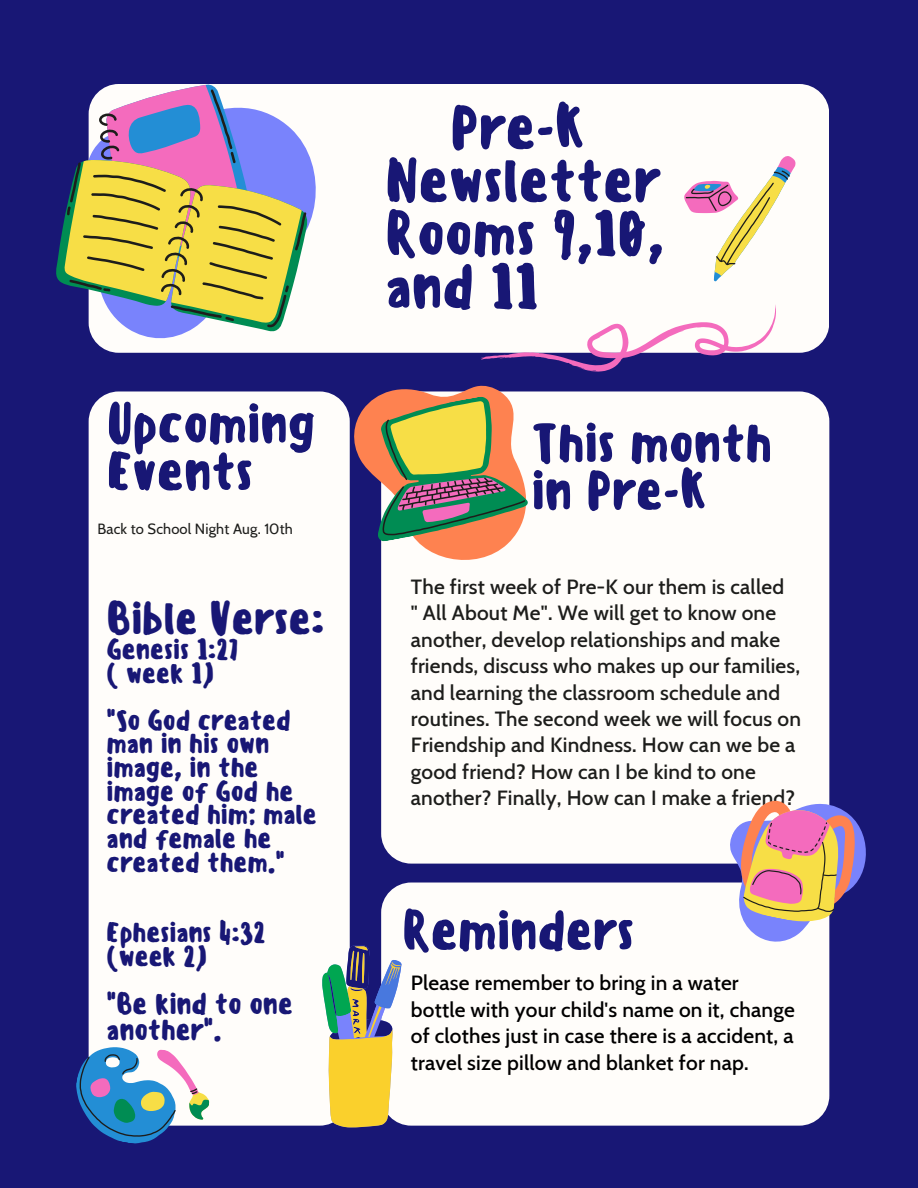
<style>
.page{position:relative;width:918px;height:1188px;background:#181775}
.page>*{position:absolute;margin:0;border:0;box-sizing:border-box;transform-origin:0 0}
.t1{font:500 59.1px/53.1px "Sensei";letter-spacing:-.025em;color:#181775}
.t2{font:500 52.95px/47.4px "Sensei";letter-spacing:-.025em;color:#181775}
.t3{font:500 43.95px "Sensei";letter-spacing:-.025em;color:#181775}
.t4{font:500 28.95px/25.8px "Sensei";letter-spacing:-.025em;color:#181775}
.t5{font:500 27.45px/23.7px "Sensei";letter-spacing:-.025em;color:#181775}
.t6{font:500 21px/26.4px "Cabin";letter-spacing:.01em;color:#1d1d1b}
.t7{font:500 21px/26.4px "Cabin";letter-spacing:.01em;color:#000}
.t8{font:14.7px "Cabin";letter-spacing:.01em;color:#1d1d1b}
</style>
<div class="page">
<div style="left:89px;top:84px;width:740px;height:269px;background:#fffdfa;border-radius:30px"></div>
<div style="left:381px;top:391px;width:448px;height:473px;background:#fffdfa;border-radius:30px"></div>
<div style="left:89px;top:391px;width:261px;height:735px;background:#fffdfa;border-radius:30px"></div>
<svg style="left:325px;top:352px;width:254px;height:248px"></svg>
<svg style="left:357px;top:392px;width:174px;height:151px"></svg>
<svg style="left:90px;top:149px;width:276px;height:243px"></svg>
<svg style="left:56px;top:160px;width:252px;height:172px"></svg>
<svg style="left:64px;top:84px;width:153px;height:239px"></svg>
<svg style="left:67px;top:89px;width:239px;height:238px"></svg>
<svg style="left:477px;top:305px;width:299px;height:67px"></svg>
<svg style="left:684px;top:156px;width:111px;height:126px"></svg>
<div style="left:381px;top:883px;width:448px;height:243px;background:#fffdfa;border-radius:30px"></div>
<svg style="left:322px;top:945px;width:80px;height:182px"></svg>
<svg style="left:697px;top:769px;width:169px;height:202px"></svg>
<svg style="left:76px;top:1039px;width:135px;height:105px"></svg>
<p class="t2" style="left:106px;top:400px;width:212px">Upcoming<br>Events</p>
<p class="t8" style="left:97px;top:520px;width:197px">Back to School Night Aug. 10th</p>
<p class="t3" style="left:106px;top:592px;width:220px">Bible Verse:</p>
<p class="t5" style="left:106px;top:638px;width:134px">Genesis 1:27</p>
<p class="t5" style="left:106px;top:661px;width:109px">( week 1)</p>
<p class="t5" style="left:106px;top:708px;width:212px">"So God created man in his own image, in the image of God he created him; male and female he created them."</p>
<p class="t5" style="left:106px;top:921px;width:161px">Ephesians 4:32</p>
<p class="t5" style="left:106px;top:945px;width:103px">(week 2)</p>
<p class="t4" style="left:106px;top:991px;width:188px">"Be kind to one another".</p>
<p class="t1" style="left:385px;top:101px;width:282px;text-indent:65px">Pre-K<br>Newsletter<br>Rooms 9,10, and 11</p>
<p class="t2" style="left:531px;top:420px;width:243px">This month in Pre-K</p>
<p class="t6" style="left:411px;top:573px;width:375px">The first week of Pre-K our them is called</p>
<p class="t6" style="left:411px;top:599px;width:392px">" All About Me". We will get to know one another, develop relationships and make friends, discuss who makes up our families, and learning the classroom schedule and routines. The second week we will focus on Friendship and Kindness. How can we be a good friend? How can I be kind to one another? Finally, How can I make a friend?</p>
<p class="t2" style="left:402px;top:907px;width:235px">Reminders</p>
<p class="t7" style="left:411px;top:970px;width:385px">Please remember to bring in a water bottle with your child's name on it, change of clothes just in case there is a accident, a travel size pillow and blanket for nap.</p>
</div>
